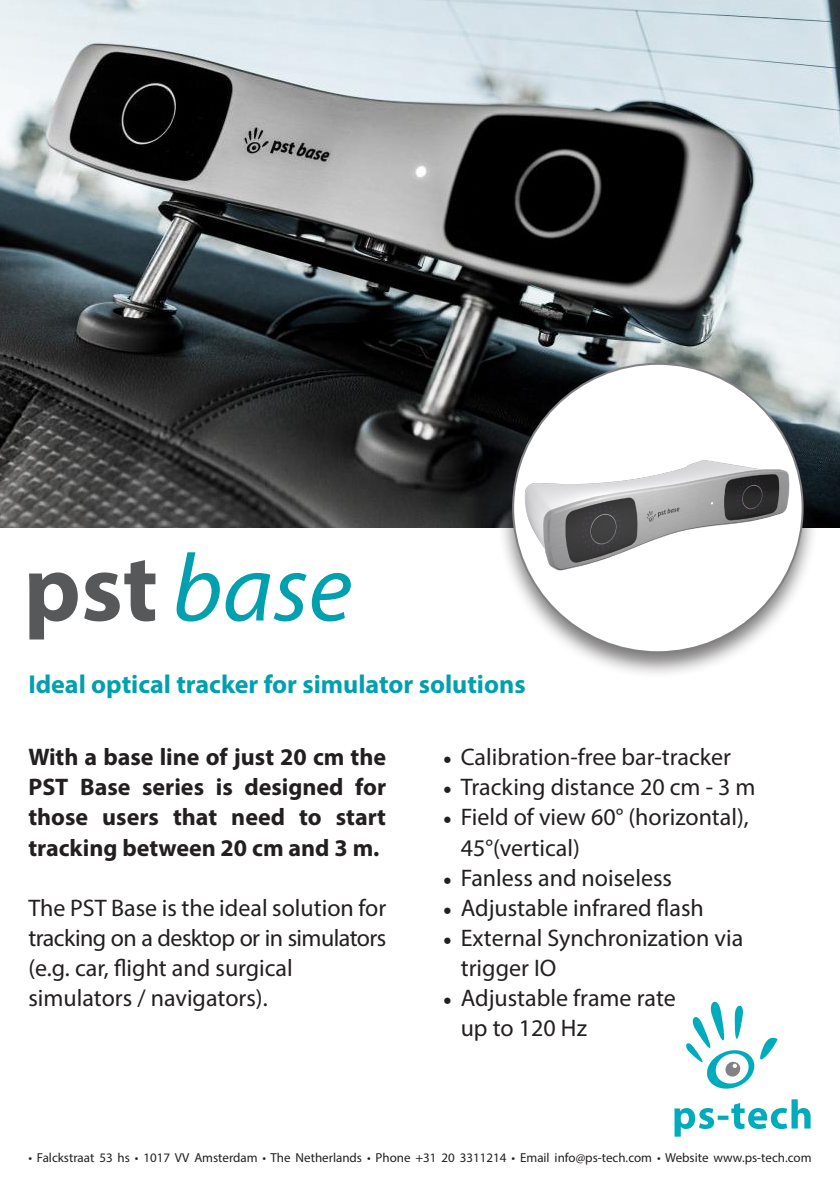
<style>
.page{position:relative;width:840px;height:1191px;background:#fff}
.page>*{position:absolute;margin:0;border:0;box-sizing:border-box;transform-origin:0 0}
.t1{font:italic 96px "Myriad Pro";color:#00a0af}
.t2{font:700 26px "Myriad Pro";color:#00a0af}
.t3{font:24px/30px "Myriad Pro";color:#231f20}
.t4{font:700 24px/30px "Myriad Pro";color:#231f20;text-align:justify}
.t5{font:13px "Myriad Pro";color:#231f20}
.s1{font-weight:700;font-style:normal;color:#57585a}
.s2{font-family:"Minion Pro"}
</style>
<div class="page">
<img style="left:0;top:0;width:839px;height:527px">
<div style="left:496px;top:357px;width:322px;height:321px;background:#231f20;opacity:.6"></div>
<div style="left:513px;top:364px;width:289px;height:288px;background:#fff;border-radius:50%"></div>
<img style="left:523px;top:460px;width:267px;height:111px">
<svg style="left:674px;top:1099px;width:136px;height:37px"></svg>
<svg style="left:686px;top:1001px;width:91px;height:88px"></svg>
<p class="t1" style="left:24px;top:529px;width:330px"><span class="s1">pst</span> base</p>
<p class="t2" style="left:28px;top:667px;width:498px">Ideal optical tracker for simulator solutions</p>
<p class="t4" style="left:28px;top:741px;width:359px">With a base line of just 20 cm the PST Base series is designed for those users that need to start tracking between 20 cm and 3 m.</p>
<p class="t3" style="left:28px;top:892px;width:359px;text-align:justify">The PST Base is the ideal solution for tracking on a desktop or in simulators (e.g. car, flight and surgical</p>
<p class="t3" style="left:28px;top:982px;width:241px">simulators / navigators).</p>
<p class="t3" style="left:442px;top:742px;width:290px"><span class="s2">•</span> Calibration-free bar-tracker</p>
<p class="t3" style="left:442px;top:772px;width:314px"><span class="s2">•</span> Tracking distance 20 cm - 3 m</p>
<p class="t3" style="left:460px;top:802px;width:289px;text-indent:-18px"><span class="s2">•</span> Field of view 60° (horizontal),<br>45°(vertical)</p>
<p class="t3" style="left:442px;top:862px;width:231px"><span class="s2">•</span> Fanless and noiseless</p>
<p class="t3" style="left:442px;top:892px;width:262px"><span class="s2">•</span> Adjustable infrared flash</p>
<p class="t3" style="left:460px;top:922px;width:284px;text-indent:-18px"><span class="s2">•</span> External Synchronization via trigger IO</p>
<p class="t3" style="left:460px;top:982px;width:216px;text-indent:-18px"><span class="s2">•</span> Adjustable frame rate up to 120 Hz</p>
<p class="t5" style="left:28px;top:1149px;width:784px">• Falckstraat 53 hs • 1017 VV Amsterdam • The Netherlands • Phone +31 20 3311214 • Email info@ps-tech.com • Website www.ps-tech.com</p>
</div>
